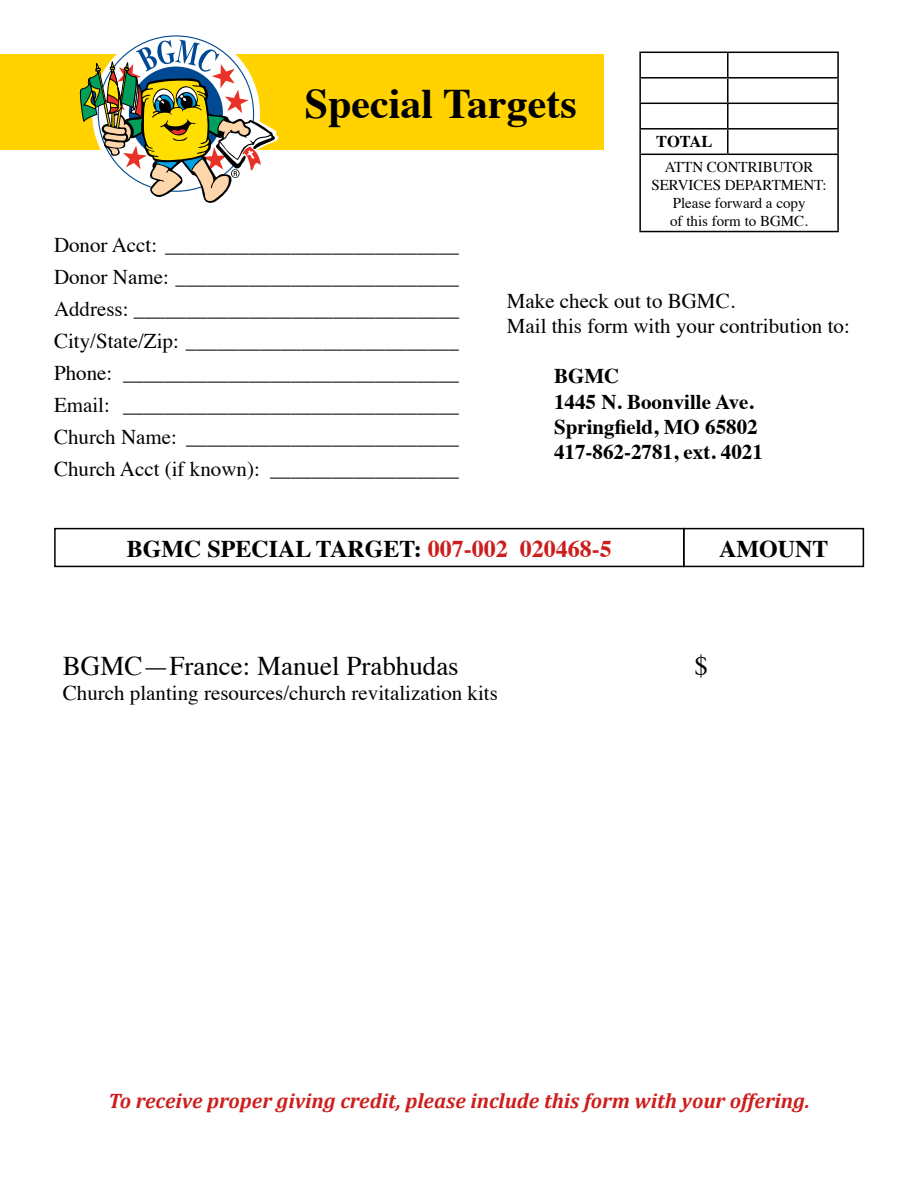
<style>
.page{position:relative;width:918px;height:1188px;background:#fff}
.page>*{position:absolute;margin:0;border:0;box-sizing:border-box;transform-origin:0 0}
.t1{font:700 42px "Times";color:#000}
.t2{font:27px "Times";color:#000}
.t3{font:700 24px "Times";color:#000}
.t4{font:21px/32px "Times";color:#000;text-align:justify}
.t5{font:italic 700 21px "Cambria";color:#cc1f1d}
.t6{font:700 21px/25.2px "Times";color:#000}
.t7{font:700 16.5px "Times";letter-spacing:-.01em;color:#000}
.t8{font:15px/18px "Times";color:#000;text-align:center}
.s1{color:#cc1f1d}
</style>
<div class="page">
<div style="left:0;top:54px;width:604px;height:96px;background:#ffd200"></div>
<svg style="left:79px;top:40px;width:200px;height:163px"></svg>
<div style="left:54px;top:528px;width:631px;height:39px;border:2px solid #000"></div>
<div style="left:683px;top:528px;width:181px;height:39px;border:2px solid #000"></div>
<hr style="left:639px;top:52px;width:89px;height:1px;background:#000">
<hr style="left:639px;top:53px;width:2px;height:24px;background:#000">
<hr style="left:728px;top:52px;width:111px;height:1px;background:#000">
<hr style="left:727px;top:53px;width:2px;height:24px;background:#000">
<hr style="left:837px;top:53px;width:2px;height:24px;background:#000">
<hr style="left:639px;top:77px;width:89px;height:2px;background:#000">
<hr style="left:639px;top:79px;width:2px;height:24px;background:#000">
<hr style="left:728px;top:77px;width:111px;height:2px;background:#000">
<hr style="left:727px;top:79px;width:2px;height:24px;background:#000">
<hr style="left:837px;top:79px;width:2px;height:24px;background:#000">
<hr style="left:639px;top:103px;width:89px;height:1px;background:#000">
<hr style="left:639px;top:104px;width:2px;height:24px;background:#000">
<hr style="left:728px;top:103px;width:111px;height:1px;background:#000">
<hr style="left:727px;top:104px;width:2px;height:24px;background:#000">
<hr style="left:837px;top:104px;width:2px;height:24px;background:#000">
<hr style="left:639px;top:128px;width:89px;height:2px;background:#000">
<hr style="left:639px;top:130px;width:2px;height:24px;background:#000">
<hr style="left:728px;top:128px;width:111px;height:2px;background:#000">
<hr style="left:727px;top:130px;width:2px;height:24px;background:#000">
<hr style="left:837px;top:130px;width:2px;height:24px;background:#000">
<hr style="left:639px;top:154px;width:89px;height:1px;background:#000">
<hr style="left:639px;top:155px;width:2px;height:76px;background:#000">
<hr style="left:728px;top:154px;width:111px;height:1px;background:#000">
<hr style="left:837px;top:155px;width:2px;height:76px;background:#000">
<hr style="left:639px;top:231px;width:89px;height:1px;background:#000">
<hr style="left:728px;top:231px;width:111px;height:1px;background:#000">
<h1 class="t1" style="left:305px;top:63px;width:273px">Special Targets</h1>
<p class="t7" style="left:656px;top:126px;width:58px">TOTAL</p>
<p class="t8" style="left:651px;top:156px;width:177px">ATTN CONTRIBUTOR<br>SERVICES DEPARTMENT:<br>Please forward a copy<br>of this form to BGMC.</p>
<p class="t4" style="left:54px;top:227px;width:407px">Donor Acct: ____________________________ Donor Name: ___________________________ Address: _______________________________ City/State/Zip: __________________________ Phone: ________________________________ Email: ________________________________ Church Name: __________________________ Church Acct (if known): __________________</p>
<p class="t4" style="left:507px;top:286px;width:345px;line-height:25.2px">Make check out to BGMC.<br>Mail this form with your contribution to:</p>
<p class="t6" style="left:554px;top:362px;width:210px">BGMC<br>1445 N. Boonville Ave.<br>Springfield, MO 65802<br>417-862-2781, ext. 4021</p>
<p class="t3" style="left:127px;top:525px;width:486px">BGMC SPECIAL TARGET: <span class="s1">007-002 020468-5</span></p>
<p class="t3" style="left:719px;top:525px;width:111px">AMOUNT</p>
<p class="t2" style="left:63px;top:641px;width:397px">BGMC—France: Manuel Prabhudas</p>
<p class="t2" style="left:694px;top:641px;width:15px">$</p>
<p class="t4" style="left:63px;top:676px;width:437px">Church planting resources/church revitalization kits</p>
<p class="t5" style="left:109px;top:1086px;width:703px">To receive proper giving credit, please include this form with your offering.</p>
</div>
